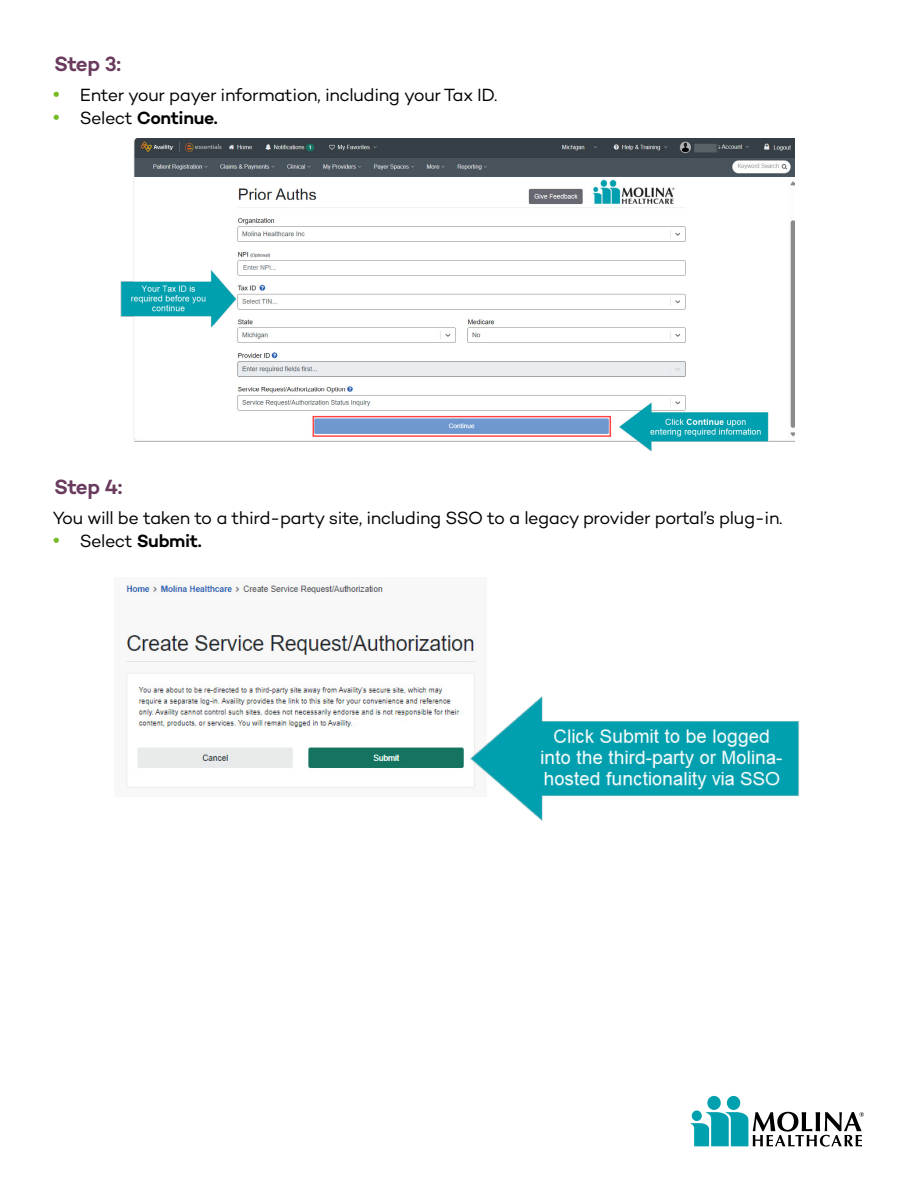
<style>
.page{position:relative;width:918px;height:1188px;background:#fff}
.page>*{position:absolute;margin:0;border:0;box-sizing:border-box;transform-origin:0 0}
.t1{font:600 21px "Campton";letter-spacing:-.035em;color:#6a3b5e}
.t2{font:18px "Campton";letter-spacing:-.025em;color:#000}
.t3{font:600 18px "Campton";letter-spacing:-.02em;color:#000}
.s1{font-size:22.5px;color:#74bb23}
.s2{font-weight:400;font-size:22.5px;color:#74bb23}
.s3{font-weight:400}
</style>
<div class="page">
<img style="left:121px;top:139px;width:673px;height:313px">
<img style="left:126px;top:583px;width:674px;height:238px">
<div style="left:727px;top:1096px;width:13px;height:14px;background:#00a0af;border-radius:50%"></div>
<div style="left:707px;top:1096px;width:14px;height:14px;background:#00a0af;border-radius:50%"></div>
<svg style="left:690px;top:1112px;width:174px;height:35px"></svg>
<div style="left:692px;top:1110px;width:10px;height:11px;background:#00a0af;border-radius:50%"></div>
<h2 class="t1" style="left:54px;top:50px;width:69px">Step 3:</h2>
<p class="t2" style="left:53px;top:84px;width:446px"><span class="s1">•</span> Enter your payer information, including your Tax ID.</p>
<p class="t3" style="left:53px;top:106px;width:166px"><span class="s2">•</span> <span class="s3">Select</span> Continue.</p>
<h2 class="t1" style="left:54px;top:473px;width:70px">Step 4:</h2>
<p class="t2" style="left:53px;top:507px;width:731px">You will be taken to a third-party site, including SSO to a legacy provider portal’s plug-in.</p>
<p class="t3" style="left:53px;top:529px;width:150px"><span class="s2">•</span> <span class="s3">Select</span> Submit.</p>
</div>
